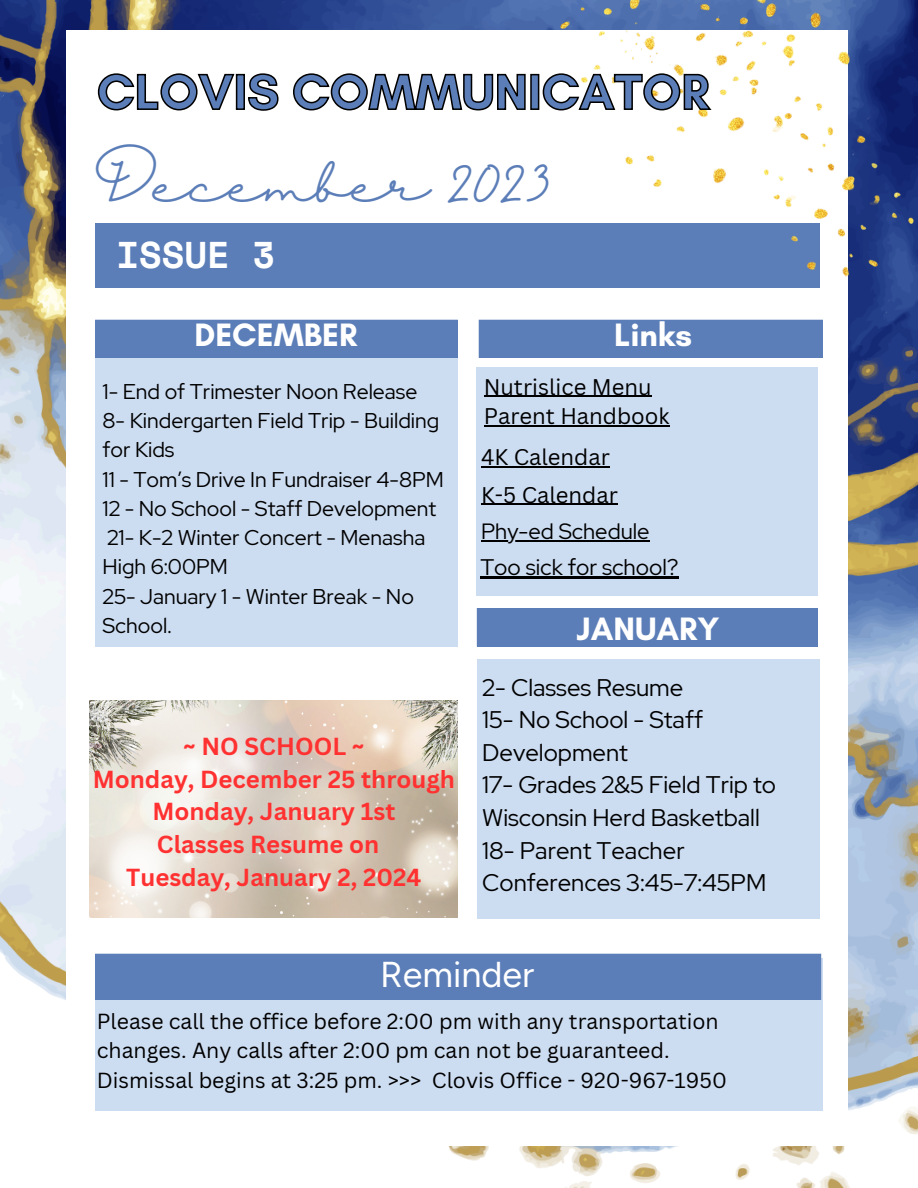
<style>
.page{position:relative;width:918px;height:1188px;background:#fff}
.page>*{position:absolute;margin:0;border:0;box-sizing:border-box;transform-origin:0 0}
.t1{font:700 50.85px "Glacial Indifference";color:#5c7eb8}
.t2{font:47.7px "Halimun";color:#5c7eb8}
.t3{font:700 37.05px "Space Mono";color:#fff}
.t4{font:36px "Figtree";color:#fff}
.t5{font:700 33px "Glacial Indifference";color:#fff}
.t6{font:24px/32.7px "Red Hat Display";color:#000}
.t7{font:700 24px "Canva Sans";color:#ff3131}
.t8{font:22.5px "Red Hat Display";color:#000}
.t9{font:22.05px "Canva Sans";color:#000}
.t10{font:22.05px "Red Hat Display";color:#000}
.t11{font:21.3px/29.2px "Red Hat Display";color:#000}
.t12{font:21.15px "Canva Sans";color:#000}
</style>
<div class="page">
<img style="left:0;top:0;width:918px;height:1188px">
<div style="left:67px;top:30px;width:781px;height:1116px;background:#fff"></div>
<div style="left:477px;top:367px;width:341px;height:229px;background:#ccdcf1"></div>
<div style="left:95px;top:320px;width:363px;height:326px;background:#ccdcf1"></div>
<div style="left:95px;top:320px;width:363px;height:38px;background:#5c7eb8"></div>
<div style="left:477px;top:659px;width:342px;height:259px;background:#ccdcf1"></div>
<div style="left:477px;top:608px;width:341px;height:38px;background:#5c7eb8"></div>
<div style="left:95px;top:959px;width:728px;height:152px;background:#ccdcf1"></div>
<div style="left:95px;top:954px;width:726px;height:46px;background:#5c7eb8"></div>
<div style="left:479px;top:320px;width:344px;height:38px;background:#5c7eb8"></div>
<div style="left:95px;top:223px;width:724px;height:65px;background:#5c7eb8"></div>
<img style="left:561px;top:0;width:353px;height:278px">
<img style="left:89px;top:701px;width:368px;height:217px">
<svg style="left:97px;top:72px;width:616px;height:40px"></svg>
<hr style="left:484px;top:426px;width:186px;height:1px;background:#000">
<hr style="left:481px;top:466px;width:129px;height:1px;background:#000">
<hr style="left:481px;top:504px;width:137px;height:1px;background:#000">
<hr style="left:481px;top:540px;width:169px;height:2px;background:#000">
<hr style="left:484px;top:396px;width:168px;height:1px;background:#000">
<hr style="left:480px;top:576px;width:198px;height:2px;background:#000">
<p class="t1" style="left:97px;top:61px;width:614px">CLOVIS COMMUNICATOR</p>
<p class="t2" style="left:95px;top:158px;width:456px">December 2023</p>
<p class="t3" style="left:116px;top:227px;width:160px">ISSUE 3</p>
<p class="t5" style="left:194px;top:315px;width:164px">DECEMBER</p>
<p class="t5" style="left:614px;top:315px;width:79px">Links</p>
<p class="t11" style="left:103px;top:377px;width:316px">1- End of Trimester Noon Release</p>
<p class="t11" style="left:103px;top:406px;width:338px">8- Kindergarten Field Trip - Building for Kids</p>
<p class="t11" style="left:103px;top:465px;width:343px">11 - Tom’s Drive In Fundraiser 4-8PM</p>
<p class="t11" style="left:103px;top:494px;width:335px">12 - No School - Staff Development</p>
<p class="t11" style="left:103px;top:523px;width:324px">21- K-2 Winter Concert - Menasha<br>High 6:00PM</p>
<p class="t11" style="left:103px;top:582px;width:313px">25- January 1 - Winter Break - No<br>School.</p>
<p class="t7" style="left:183px;top:730px;width:183px">~ NO SCHOOL ~</p>
<p class="t7" style="left:93px;top:762px;width:364px">Monday, December 25 through</p>
<p class="t7" style="left:152px;top:795px;width:244px">Monday, January 1st</p>
<p class="t7" style="left:157px;top:827px;width:224px">Classes Resume on</p>
<p class="t7" style="left:126px;top:860px;width:297px">Tuesday, January 2, 2024</p>
<p class="t9" style="left:484px;top:371px;width:169px">Nutrislice Menu</p>
<p class="t9" style="left:484px;top:401px;width:187px">Parent Handbook</p>
<p class="t9" style="left:481px;top:441px;width:130px">4K Calendar</p>
<p class="t9" style="left:481px;top:479px;width:138px">K-5 Calendar</p>
<p class="t10" style="left:481px;top:517px;width:170px">Phy-ed Schedule</p>
<p class="t8" style="left:480px;top:552px;width:200px">Too sick for school?</p>
<p class="t5" style="left:577px;top:608px;width:144px">JANUARY</p>
<p class="t6" style="left:482px;top:671px;width:203px">2- Classes Resume</p>
<p class="t6" style="left:482px;top:703px;width:222px">15- No School - Staff<br>Development</p>
<p class="t6" style="left:482px;top:768px;width:295px">17- Grades 2&amp;5 Field Trip to<br>Wisconsin Herd Basketball</p>
<p class="t6" style="left:482px;top:834px;width:286px">18- Parent Teacher<br>Conferences 3:45-7:45PM</p>
<p class="t4" style="left:380px;top:953px;width:156px">Reminder</p>
<p class="t12" style="left:97px;top:1007px;width:623px">Please call the office before 2:00 pm with any transportation</p>
<p class="t12" style="left:97px;top:1036px;width:574px">changes. Any calls after 2:00 pm can not be guaranteed.</p>
<p class="t12" style="left:97px;top:1065px;width:632px">Dismissal begins at 3:25 pm. &gt;&gt;&gt; Clovis Office - 920-967-1950</p>
</div>
